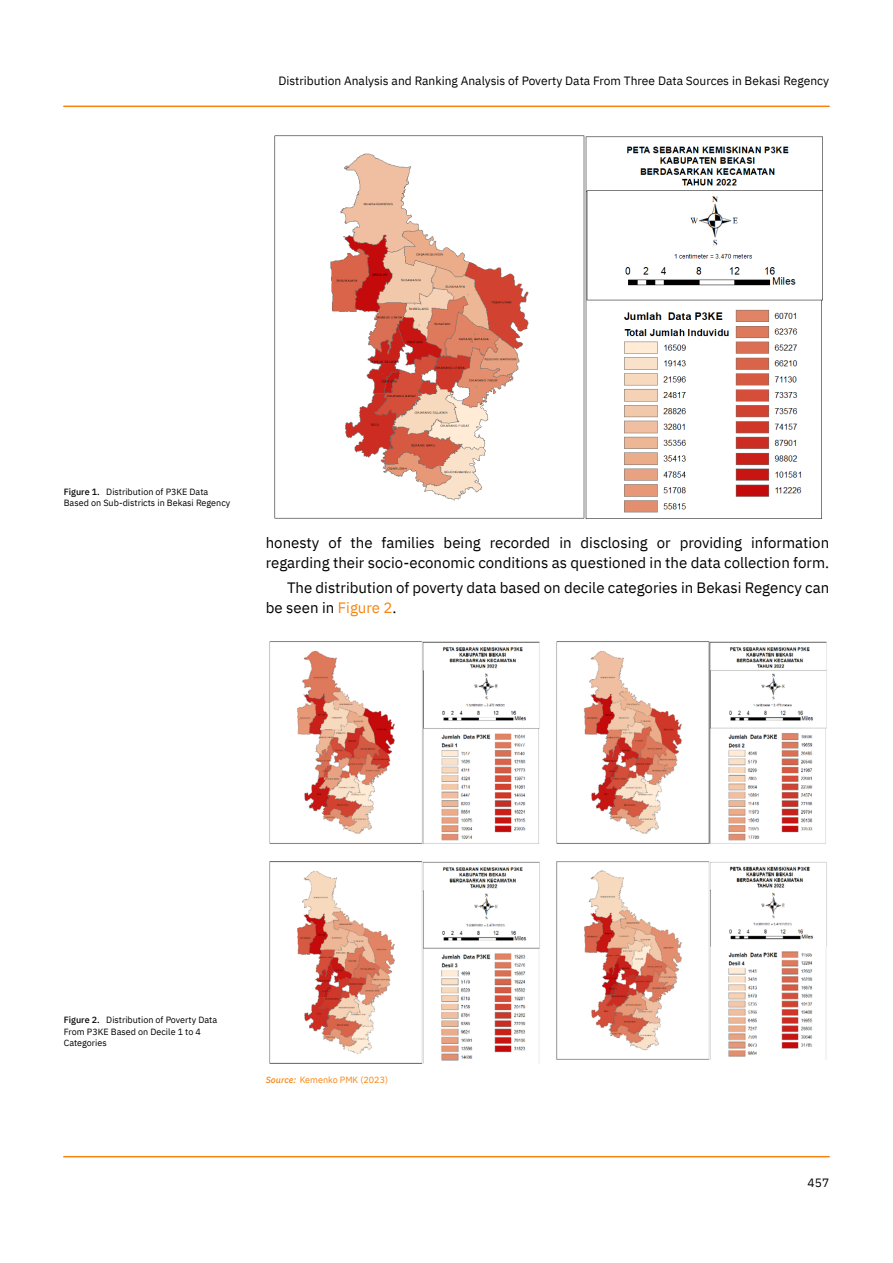
<style>
.page{position:relative;width:893px;height:1263px;background:#fff}
.page>*{position:absolute;margin:0;border:0;box-sizing:border-box;transform-origin:0 0}
.t1{font:15px/19.5px "IBM Plex Sans";color:#000}
.t2{font:12px "IBM Plex Sans";color:#000}
.t3{font:9px/11.7px "IBM Plex Sans";color:#000}
.t4{font:9px "IBM Plex Sans";color:#f78410}
.s1{font-weight:500}
.s2{color:#f78410}
.s3{font-weight:500;font-style:italic}
</style>
<div class="page">
<hr style="left:64px;top:106px;width:765px;height:1px;background:#f78410">
<hr style="left:64px;top:1156px;width:765px;height:1px;background:#f78410">
<img style="left:274px;top:135px;width:549px;height:384px">
<img style="left:269px;top:641px;width:271px;height:203px">
<img style="left:556px;top:641px;width:271px;height:203px">
<img style="left:269px;top:861px;width:271px;height:203px">
<img style="left:556px;top:861px;width:271px;height:199px">
<p class="t2" style="left:278px;top:76px;width:552px">Distribution Analysis and Ranking Analysis of Poverty Data From Three Data Sources in Bekasi Regency</p>
<p class="t3" style="left:64px;top:486px;width:168px"><span class="s1">Figure 1.</span> Distribution of P3KE Data<br>Based on Sub-districts in Bekasi Regency</p>
<p class="t1" style="left:266px;top:534px;width:565px">honesty of the families being recorded in disclosing or providing information regarding their socio-economic conditions as questioned in the data collection form.</p>
<p class="t1" style="left:266px;top:579px;width:565px;text-indent:21px">The distribution of poverty data based on decile categories in Bekasi Regency can be seen in <span class="s2">Figure 2</span>.</p>
<p class="t3" style="left:64px;top:1014px;width:155px"><span class="s1">Figure 2.</span> Distribution of Poverty Data<br>From P3KE Based on Decile 1 to 4<br>Categories</p>
<p class="t4" style="left:266px;top:1075px;width:124px"><span class="s3">Source:</span> Kemenko PMK (2023)</p>
<p class="t2" style="left:808px;top:1177px;width:23px">457</p>
</div>
